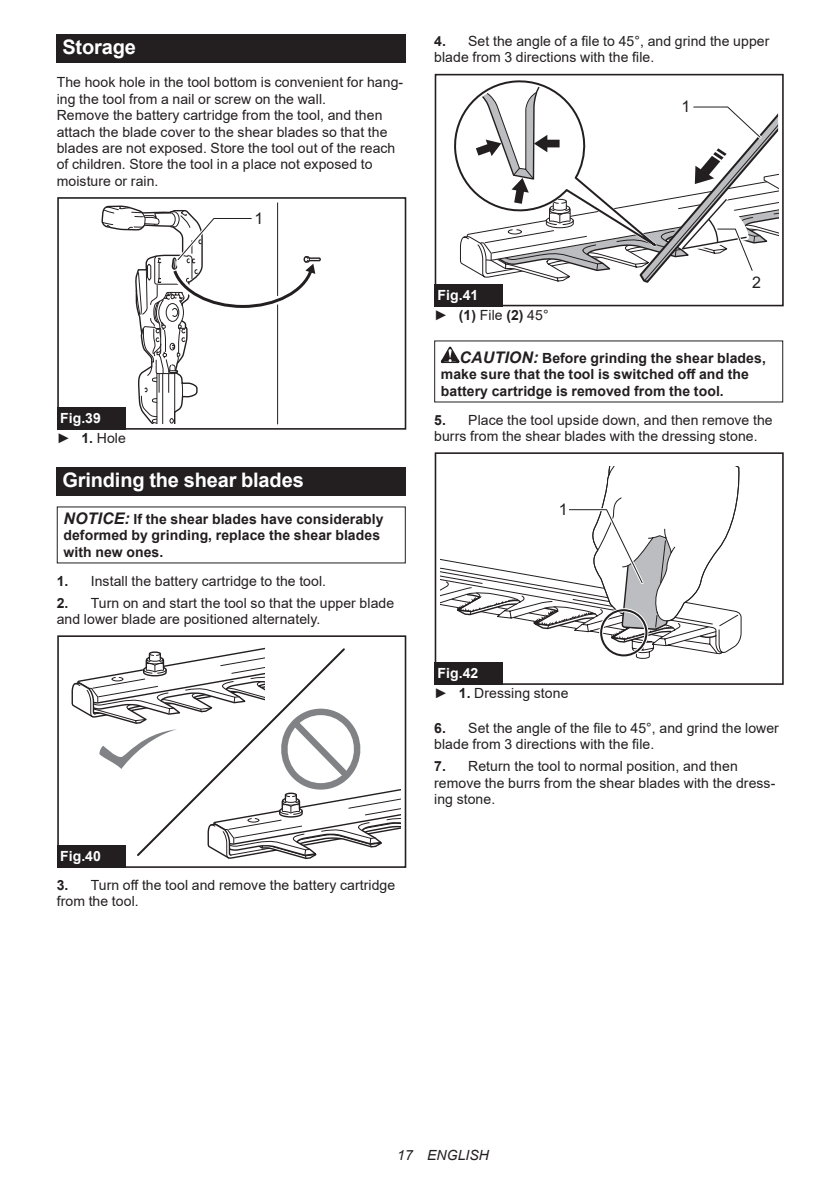
<style>
.page{position:relative;width:840px;height:1191px;background:#fff}
.page>*{position:absolute;margin:0;border:0;box-sizing:border-box;transform-origin:0 0}
.t1{font:700 20px "Arial";letter-spacing:-.01em;color:#fff}
.t2{font:16px "Arial";color:#231f20}
.t3{font:14px/16.4px "Arial";letter-spacing:.005em;color:#231f20}
.t4{font:700 14px/16.4px "Arial";letter-spacing:.005em;color:#231f20}
.t5{font:700 14px/20.2px "Arial";letter-spacing:.005em;color:#fff}
.t6{font:italic 14px "Arial";letter-spacing:.005em;color:#231f20}
.s1{font-weight:400;color:#231f20}
.s2{color:#231f20}
.s3{font-style:italic;font-size:16px}
.s4{font-weight:700}
.s5{font-weight:700;color:#fff}
</style>
<div class="page">
<div style="left:57px;top:34px;width:348px;height:29px;background:#231f20"></div>
<hr style="left:277px;top:203px;width:1px;height:221px;background:#231f20">
<div style="left:57px;top:197px;width:349px;height:233px;border:2px solid #231f20"></div>
<svg style="left:101px;top:205px;width:220px;height:219px"></svg>
<div style="left:57px;top:407px;width:68px;height:23px;background:#231f20"></div>
<div style="left:57px;top:467px;width:348px;height:28px;background:#231f20"></div>
<svg style="left:71px;top:647px;width:329px;height:213px"></svg>
<div style="left:57px;top:839px;width:74px;height:29px;background:#fff"></div>
<div style="left:57px;top:635px;width:349px;height:233px;border:2px solid #231f20"></div>
<div style="left:57px;top:845px;width:68px;height:23px;background:#231f20"></div>
<div style="left:434px;top:74px;width:349px;height:232px;border:2px solid #231f20"></div>
<svg style="left:454px;top:80px;width:323px;height:203px"></svg>
<div style="left:434px;top:284px;width:68px;height:22px;background:#231f20"></div>
<svg style="left:440px;top:347px;width:19px;height:16px"></svg>
<div style="left:434px;top:452px;width:349px;height:233px;border:2px solid #231f20"></div>
<svg style="left:440px;top:467px;width:301px;height:192px"></svg>
<div style="left:434px;top:662px;width:68px;height:23px;background:#231f20"></div>
<h1 class="t1" style="left:62px;top:33px;width:75px">Storage</h1>
<p class="t3" style="left:57px;top:74px;width:348px">The hook hole in the tool bottom is convenient for hang&shy;ing the tool from a nail or screw on the wall.<br>Remove the battery cartridge from the tool, and then attach the blade cover to the shear blades so that the blades are not exposed. Store the tool out of the reach of children. Store the tool in a place not exposed to moisture or rain.</p>
<p class="t2" style="left:254px;top:207px;width:10px">1</p>
<p class="t5" style="left:57px;top:408px;width:71px">Fig.39<br><span class="s1">►</span> <span class="s2">1.</span> <span class="s1">Hole</span></p>
<h1 class="t1" style="left:62px;top:466px;width:243px">Grinding the shear blades</h1>
<p class="t4" style="left:63px;top:511px;width:321px"><span class="s3">NOTICE:</span> If the shear blades have considerably deformed by grinding, replace the shear blades with new ones.</p>
<p class="t3" style="left:57px;top:572px;width:271px"><span class="s4">1.</span> Install the battery cartridge to the tool.</p>
<p class="t3" style="left:57px;top:594px;width:339px"><span class="s4">2.</span> Turn on and start the tool so that the upper blade and lower blade are positioned alternately.</p>
<p class="t5" style="left:60px;top:846px;width:42px">Fig.40</p>
<p class="t3" style="left:57px;top:876px;width:340px"><span class="s4">3.</span> Turn off the tool and remove the battery cartridge from the tool.</p>
<p class="t3" style="left:434px;top:33px;width:336px"><span class="s4">4.</span> Set the angle of a file to 45°, and grind the upper blade from 3 directions with the file.</p>
<p class="t2" style="left:681px;top:95px;width:10px">1</p>
<p class="t2" style="left:751px;top:271px;width:10px">2</p>
<p class="t3" style="left:434px;top:284px;width:116px;line-height:20.2px"><span class="s5">Fig.41<br></span>► <span class="s4">(1)</span> File <span class="s4">(2)</span> 45°</p>
<p class="t4" style="left:440px;top:350px;width:326px;text-indent:19px"><span class="s3">CAUTION:</span> Before grinding the shear blades, make sure that the tool is switched off and the battery cartridge is removed from the tool.</p>
<p class="t3" style="left:434px;top:411px;width:340px"><span class="s4">5.</span> Place the tool upside down, and then remove the burrs from the shear blades with the dressing stone.</p>
<p class="t2" style="left:558px;top:498px;width:10px">1</p>
<p class="t3" style="left:434px;top:663px;width:136px;line-height:20.2px"><span class="s5">Fig.42<br></span>► <span class="s4">1.</span> Dressing stone</p>
<p class="t3" style="left:434px;top:719px;width:346px"><span class="s4">6.</span> Set the angle of the file to 45°, and grind the lower blade from 3 directions with the file.</p>
<p class="t3" style="left:434px;top:758px;width:342px"><span class="s4">7.</span> Return the tool to normal position, and then remove the burrs from the shear blades with the dress&shy;ing stone.</p>
<p class="t6" style="left:397px;top:1146px;width:93px">17 ENGLISH</p>
</div>
